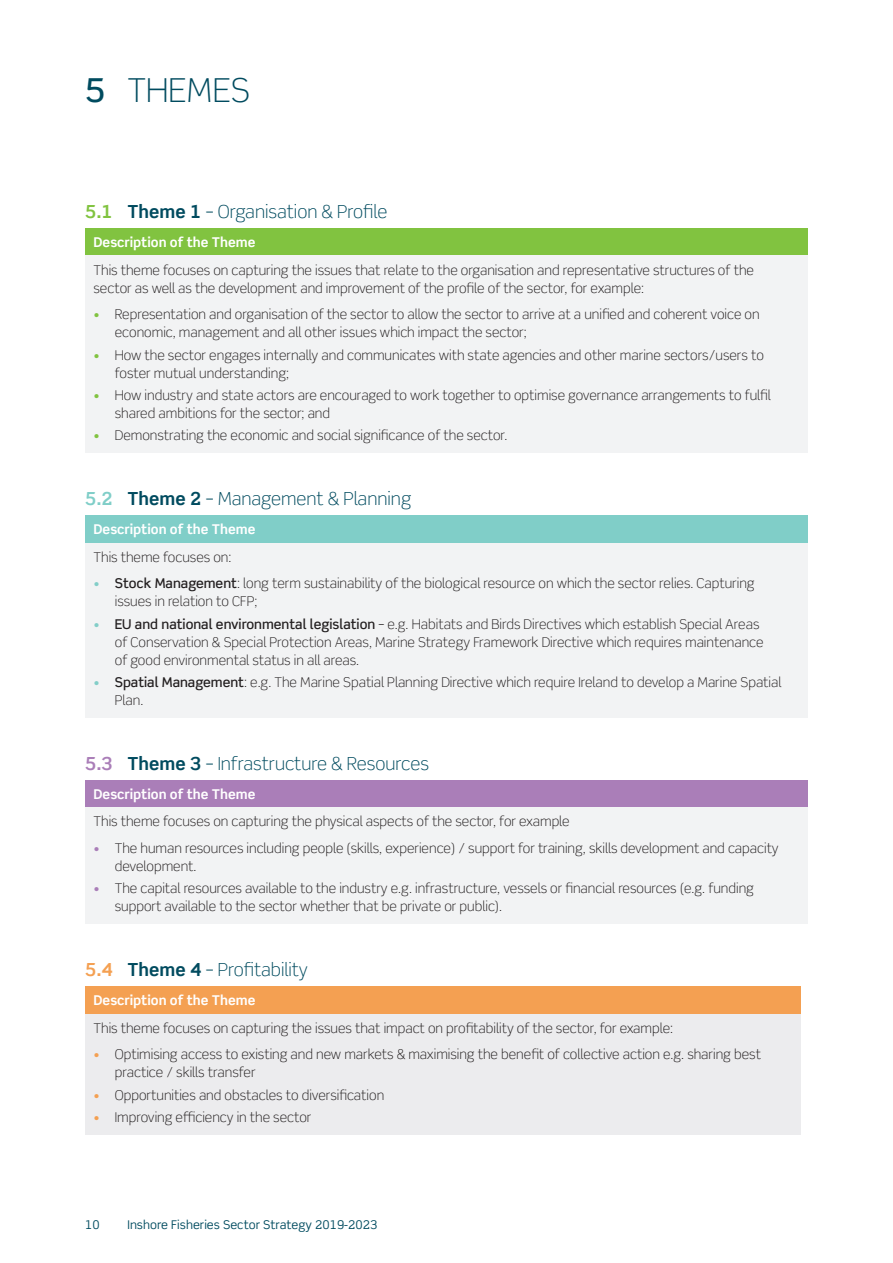
<style>
.page{position:relative;width:893px;height:1263px;background:#fff}
.page>*{position:absolute;margin:0;border:0;box-sizing:border-box;transform-origin:0 0}
.t1{font:300 33px "Scene Pro";color:#004b5f}
.t2{font:300 18px "Scene Pro";color:#004b5f}
.t3{font:300 13.5px/18px "Scene Pro";color:#231f20}
.t4{font:700 13.5px "Scene Pro";color:#fff}
.t5{font:12px "Scene Pro";color:#004b5f}
.s1{font-weight:500}
.s2{font-weight:700;color:#81c340}
.s3{font-weight:700}
.s4{color:#81c340}
.s5{font-weight:700;color:#80cec8}
.s6{color:#83cec8}
.s7{font-weight:700;color:#aa7eb8}
.s8{color:#aa7eb8}
.s9{font-weight:700;color:#f4a052}
.s10{color:#f4a052}
</style>
<div class="page">
<svg style="left:85px;top:1134px;width:513px;height:1px"></svg>
<div style="left:85px;top:228px;width:723px;height:28px;background:#81c340"></div>
<div style="left:85px;top:256px;width:723px;height:197px;background:#f2f3f4"></div>
<div style="left:85px;top:515px;width:723px;height:28px;background:#80cec8"></div>
<div style="left:85px;top:543px;width:723px;height:175px;background:#f2f3f4"></div>
<div style="left:85px;top:780px;width:723px;height:27px;background:#aa7eb8"></div>
<div style="left:85px;top:807px;width:723px;height:117px;background:#f2f3f4"></div>
<div style="left:85px;top:986px;width:716px;height:28px;background:#f4a052"></div>
<div style="left:85px;top:1014px;width:716px;height:120px;background:#ececee"></div>
<h1 class="t1" style="left:85px;top:70px;width:166px"><span class="s1">5</span> THEMES</h1>
<h2 class="t2" style="left:85px;top:201px;width:304px"><span class="s2">5.1</span> <span class="s3">Theme 1</span> – Organisation &amp; Profile</h2>
<p class="t4" style="left:94px;top:234px;width:163px">Description of the Theme</p>
<p class="t3" style="left:94px;top:261px;width:662px">This theme focuses on capturing the issues that relate to the organisation and representative structures of the sector as well as the development and improvement of the profile of the sector, for example:</p>
<p class="t3" style="left:115px;top:306px;width:646px;text-indent:-21px"><span class="s4">•</span> Representation and organisation of the sector to allow the sector to arrive at a unified and coherent voice on economic, management and all other issues which impact the sector;</p>
<p class="t3" style="left:115px;top:346px;width:651px;text-indent:-21px"><span class="s4">•</span> How the sector engages internally and communicates with state agencies and other marine sectors/users to foster mutual understanding;</p>
<p class="t3" style="left:115px;top:386px;width:658px;text-indent:-21px"><span class="s4">•</span> How industry and state actors are encouraged to work together to optimise governance arrangements to fulfil shared ambitions for the sector; and</p>
<p class="t3" style="left:94px;top:426px;width:416px"><span class="s4">•</span> Demonstrating the economic and social significance of the sector.</p>
<h2 class="t2" style="left:85px;top:488px;width:328px"><span class="s5">5.2</span> <span class="s3">Theme 2</span> – Management &amp; Planning</h2>
<p class="t4" style="left:94px;top:521px;width:163px">Description of the Theme</p>
<p class="t3" style="left:94px;top:548px;width:139px">This theme focuses on:</p>
<p class="t3" style="left:115px;top:574px;width:641px;text-indent:-21px"><span class="s6">•</span> <span class="s1">Stock Management</span>: long term sustainability of the biological resource on which the sector relies. Capturing issues in relation to CFP;</p>
<p class="t3" style="left:115px;top:615px;width:650px;text-indent:-21px"><span class="s6">•</span> <span class="s1">EU and national environmental legislation</span> – e.g. Habitats and Birds Directives which establish Special Areas of Conservation &amp; Special Protection Areas, Marine Strategy Framework Directive which requires maintenance of good environmental status in all areas.</p>
<p class="t3" style="left:115px;top:673px;width:668px;text-indent:-21px"><span class="s6">•</span> <span class="s1">Spatial Management</span>: e.g. The Marine Spatial Planning Directive which require Ireland to develop a Marine Spatial<br>Plan.</p>
<h2 class="t2" style="left:85px;top:752px;width:345px"><span class="s7">5.3</span> <span class="s3">Theme 3</span> – Infrastructure &amp; Resources</h2>
<p class="t4" style="left:94px;top:786px;width:163px">Description of the Theme</p>
<p class="t3" style="left:94px;top:813px;width:478px">This theme focuses on capturing the physical aspects of the sector, for example</p>
<p class="t3" style="left:115px;top:839px;width:665px;text-indent:-21px"><span class="s8">•</span> The human resources including people (skills, experience) / support for training, skills development and capacity development.</p>
<p class="t3" style="left:115px;top:879px;width:641px;text-indent:-21px"><span class="s8">•</span> The capital resources available to the industry e.g. infrastructure, vessels or financial resources (e.g. funding support available to the sector whether that be private or public).</p>
<h2 class="t2" style="left:85px;top:959px;width:224px"><span class="s9">5.4</span> <span class="s3">Theme 4</span> – Profitability</h2>
<p class="t4" style="left:94px;top:992px;width:163px">Description of the Theme</p>
<p class="t3" style="left:94px;top:1019px;width:581px">This theme focuses on capturing the issues that impact on profitability of the sector, for example:</p>
<p class="t3" style="left:115px;top:1045px;width:648px;text-indent:-21px"><span class="s10">•</span> Optimising access to existing and new markets &amp; maximising the benefit of collective action e.g. sharing best practice / skills transfer</p>
<p class="t3" style="left:94px;top:1086px;width:292px"><span class="s10">•</span> Opportunities and obstacles to diversification</p>
<p class="t3" style="left:94px;top:1108px;width:219px"><span class="s10">•</span> Improving efficiency in the sector</p>
<p class="t5" style="left:85px;top:1217px;width:16px">10</p>
<p class="t5" style="left:128px;top:1217px;width:251px">Inshore Fisheries Sector Strategy 2019-2023</p>
</div>
